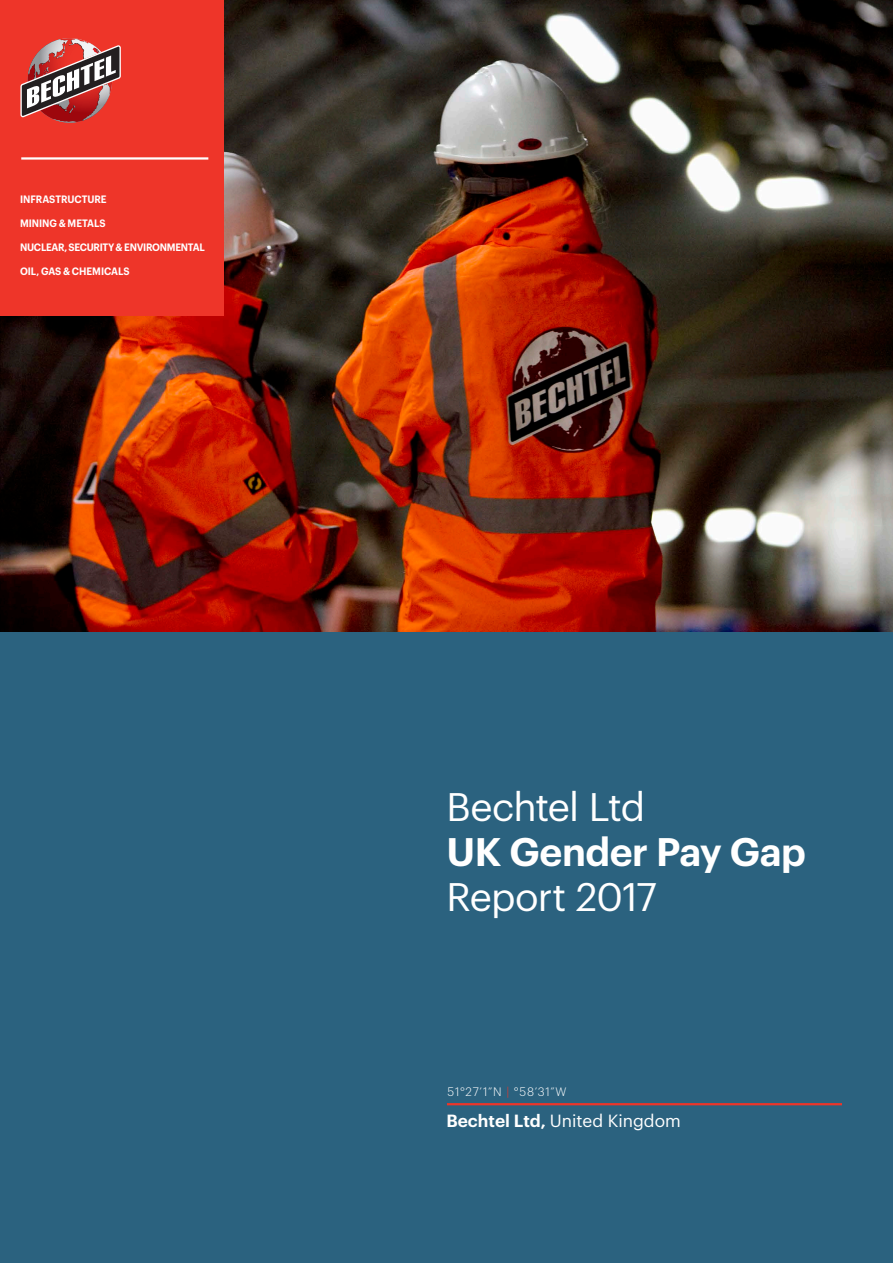
<style>
.page{position:relative;width:893px;height:1263px;background:#fff}
.page>*{position:absolute;margin:0;border:0;box-sizing:border-box;transform-origin:0 0}
.Subhead{font:600 39px/45px "Graphik";letter-spacing:-.015em;color:#fff}
.Subhead-2{font:39px "Graphik";letter-spacing:-.03em;color:#fff}
.Project_Locator_Titl{font:17.25px "Graphik";color:#fff}
.Project_Locator_Lat{font:300 12px "Graphik";letter-spacing:.065em;color:#fff}
.t1{font:600 10.5px "Graphik";letter-spacing:-.015em;color:#fff;scale:.92 1}
.s1{font-weight:400}
.s2{color:#ee3529}
.s3{font-weight:600}
</style>
<div class="page">
<div style="left:0;top:631px;width:893px;height:632px;background:#2b627f"></div>
<hr style="left:447px;top:1103px;width:395px;height:2px;background:#ee3529">
<img style="left:0;top:0;width:893px;height:631px">
<div style="left:0;top:0;width:223px;height:316px;background:#ee3529"></div>
<hr style="left:21px;top:157px;width:187px;height:3px;background:#fff">
<svg style="left:20px;top:39px;width:101px;height:84px"></svg>
<p class="t1" style="left:20px;top:191px;width:96px">INFRASTRUCTURE</p>
<p class="t1" style="left:20px;top:215px;width:95px">MINING &amp; METALS</p>
<p class="t1" style="left:20px;top:239px;width:202px">NUCLEAR, SECURITY &amp; ENVIRONMENTAL</p>
<p class="t1" style="left:20px;top:263px;width:121px">OIL, GAS &amp; CHEMICALS</p>
<p class="Subhead-2" style="left:446px;top:778px;width:200px">Bechtel Ltd</p>
<p class="Subhead" style="left:446px;top:826px;width:361px">UK Gender Pay Gap<br><span class="s1">Report 2017</span></p>
<p class="Project_Locator_Lat" style="left:448px;top:1083px;width:120px">51°27’1”N <span class="s2">|</span> °58’31”W</p>
<p class="Project_Locator_Titl" style="left:446px;top:1108px;width:236px"><span class="s3">Bechtel Ltd,</span> United Kingdom</p>
</div>
